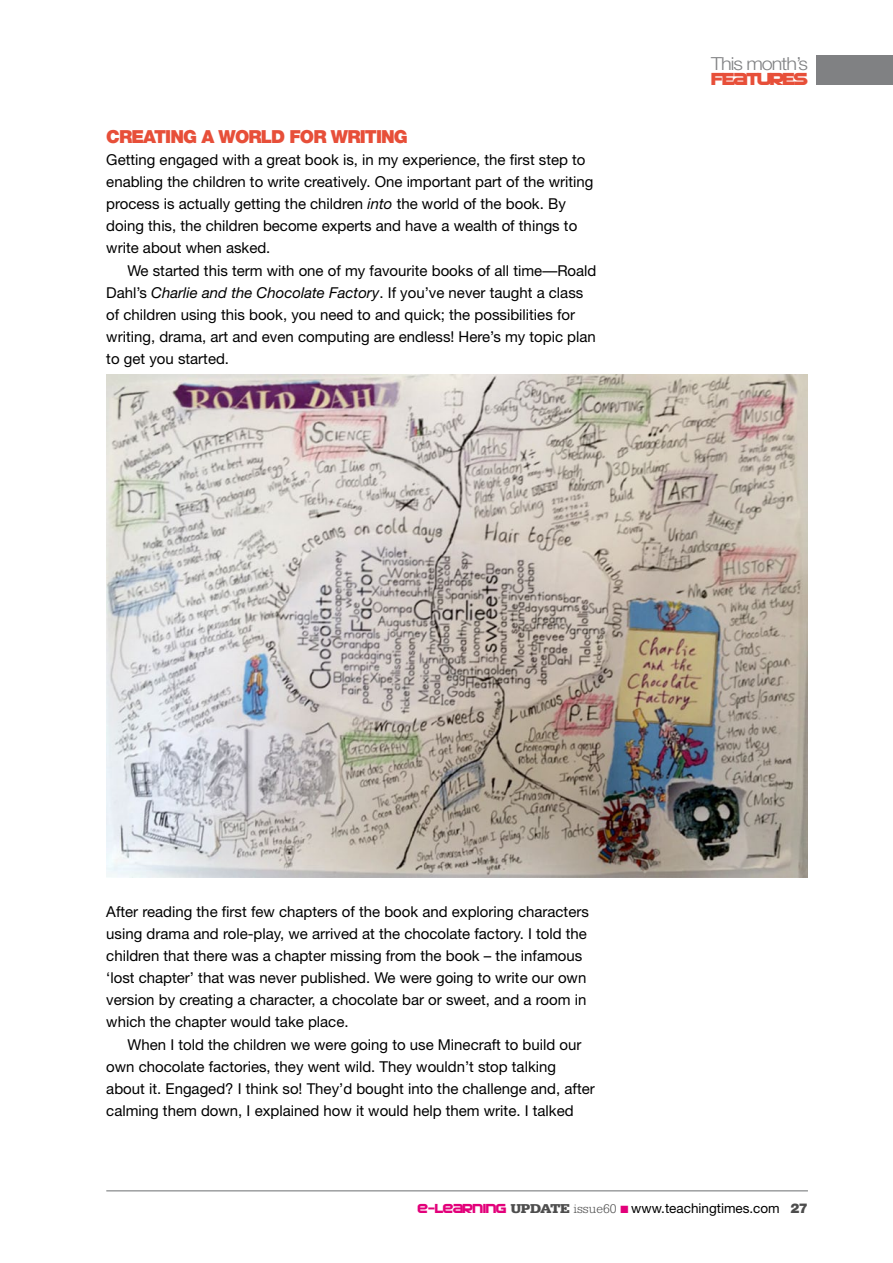
<style>
.page{position:relative;width:893px;height:1263px;background:#fff}
.page>*{position:absolute;margin:0;border:0;box-sizing:border-box;transform-origin:0 0}
.t1{font:900 18px "Helvetica Neue";letter-spacing:-.05em;color:#e74f39}
.t2{font:300 18px "Helvetica Neue";letter-spacing:-.05em;color:#808183;scale:1.1 1}
.t3{font:700 18px "SF Automaton";letter-spacing:-.05em;color:#e74f39;scale:1.1 1}
.t4{font:15px/22px "Helvetica Neue";color:#000}
.t5{font:13.5px "Helvetica Neue";color:#000}
.t6{font:900 13.5px "Helvetica Neue";color:#4d4d4d}
.s1{font-style:italic}
.s2{font-family:"SF Automaton";color:#e2007a}
.s3{font-family:"Serifa BT";font-weight:900;color:#4d4d4d}
.s4{font-family:"Serifa BT";font-weight:300;color:#4d4d4d}
.s5{color:#e2007a}
</style>
<div class="page">
<hr style="left:106px;top:1190px;width:702px;height:1px;background:#9c9e9f">
<div style="left:816px;top:56px;width:77px;height:29px;background:#808183"></div>
<img style="left:106px;top:375px;width:702px;height:502px">
<p class="t1" style="left:106px;top:126px;width:303px">CREATING A WORLD FOR WRITING</p>
<p class="t4" style="left:106px;top:148px;width:489px">Getting engaged with a great book is, in my experience, the first step to enabling the children to write creatively. One important part of the writing process is actually getting the children <span class="s1">into</span> the world of the book. By doing this, the children become experts and have a wealth of things to write about when asked.</p>
<p class="t4" style="left:106px;top:259px;width:492px;text-indent:21px">We started this term with one of my favourite books of all time—Roald Dahl’s <span class="s1">Charlie and the Chocolate Factory</span>. I f you’ve never taught a class of children using this book, you need to and quick; the possibilities for writing, drama, art and even computing are endless! Here’s my topic plan to get you started.</p>
<p class="t2" style="left:711px;top:53px;width:90px">This month’s</p>
<p class="t3" style="left:712px;top:68px;width:89px">FEATURES</p>
<p class="t4" style="left:106px;top:900px;width:484px">After reading the first few chapters of the book and exploring characters using drama and role-play, we arrived at the chocolate factory. I told the children that there was a chapter missing from the book – the infamous ‘lost chapter’ that was never published. We were going to write our own version by creating a character, a chocolate bar or sweet, and a room in which the chapter would take place.</p>
<p class="t4" style="left:106px;top:1033px;width:490px;text-indent:21px">When I told the children we were going to use Minecraft to build our own chocolate factories, they went wild. They wouldn’t stop talking about it. Engaged? I think so! They’d bought into the challenge and, after calming them down, I explained how it would help them write. I talked</p>
<p class="t5" style="left:418px;top:1200px;width:364px"><span class="s2">E-LEARNING</span> <span class="s3">UPDATE</span> <span class="s4">issue60</span> <span class="s5">■</span> www.teachingtimes.com</p>
<p class="t6" style="left:791px;top:1200px;width:19px">27</p>
</div>
